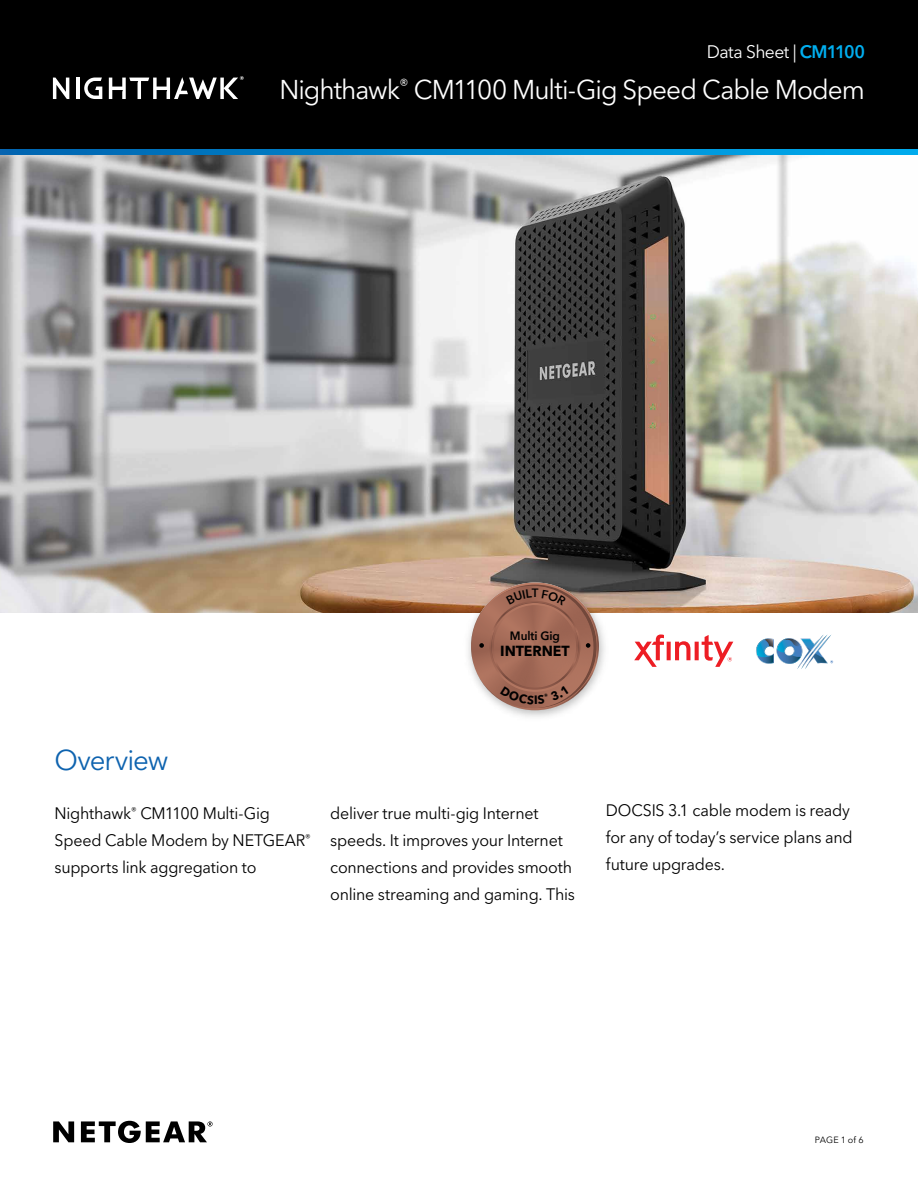
<style>
.page{position:relative;width:918px;height:1188px;background:#fff}
.page>*{position:absolute;margin:0;border:0;box-sizing:border-box;transform-origin:0 0}
.t1{font:28.5px "Avenir Next LT Pro";letter-spacing:-.04em;color:#0e63af}
.t2{font:27px "Avenir Next LT Pro";letter-spacing:-.035em;color:#fff}
.t3{font:18px "Avenir Next LT Pro";letter-spacing:-.03em;color:#fff}
.t4{font:16.5px/27px "Avenir Next LT Pro";letter-spacing:-.015em;color:#000}
.t5{font:700 14.55px "Avenir Next";letter-spacing:-.005em;color:#000}
.t6{font:600 12.15px "Avenir Next";letter-spacing:-.005em;color:#000}
.t7{font:9px "Avenir Next LT Pro";letter-spacing:.015em;color:#000}
.s1{font-weight:600;color:#00aeef}
</style>
<div class="page">
<div style="left:0;top:0;width:918px;height:156px;background:#000"></div>
<svg style="left:53px;top:78px;width:16px;height:21px"></svg>
<hr style="left:76px;top:78px;width:3px;height:21px;background:#fff">
<svg style="left:84px;top:78px;width:18px;height:21px"></svg>
<svg style="left:109px;top:76px;width:135px;height:23px"></svg>
<svg style="left:0;top:149px;width:918px;height:7px;background:#1c90cc"></svg>
<img style="left:0;top:156px;width:918px;height:456px">
<svg style="left:53px;top:1121px;width:160px;height:22px"></svg>
<svg style="left:634px;top:634px;width:99px;height:33px"></svg>
<svg style="left:756px;top:634px;width:77px;height:35px"></svg>
<img style="left:461px;top:573px;width:152px;height:93px">
<svg style="left:463px;top:586px;width:139px;height:131px"></svg>
<p class="t3" style="left:707px;top:41px;width:160px">Data Sheet | <span class="s1">CM1100</span></p>
<h2 class="t2" style="left:279px;top:73px;width:587px">Nighthawk<sup>®</sup> CM1100 Multi-Gig Speed Cable Modem</h2>
<p class="t6" style="left:532px;top:583px;width:8px">T</p>
<p class="t6" style="left:510px;top:625px;width:51px">Multi Gig</p>
<p class="t5" style="left:500px;top:639px;width:71px">INTERNET</p>
<h1 class="t1" style="left:55px;top:743px;width:115px">Overview</h1>
<p class="t4" style="left:55px;top:800px;width:258px">Nighthawk<sup>®</sup> CM1100 Multi-Gig<br>Speed Cable Modem by NETGEAR<sup>® </sup>supports link aggregation to</p>
<p class="t4" style="left:330px;top:800px;width:246px">deliver true multi-gig Internet speeds. It improves your Internet connections and provides smooth online streaming and gaming. This</p>
<p class="t4" style="left:606px;top:796px;width:248px">DOCSIS 3.1 cable modem is ready for any of today’s service plans and future upgrades.</p>
<p class="t7" style="left:815px;top:1134px;width:50px">PAGE 1 of 6</p>
</div>
